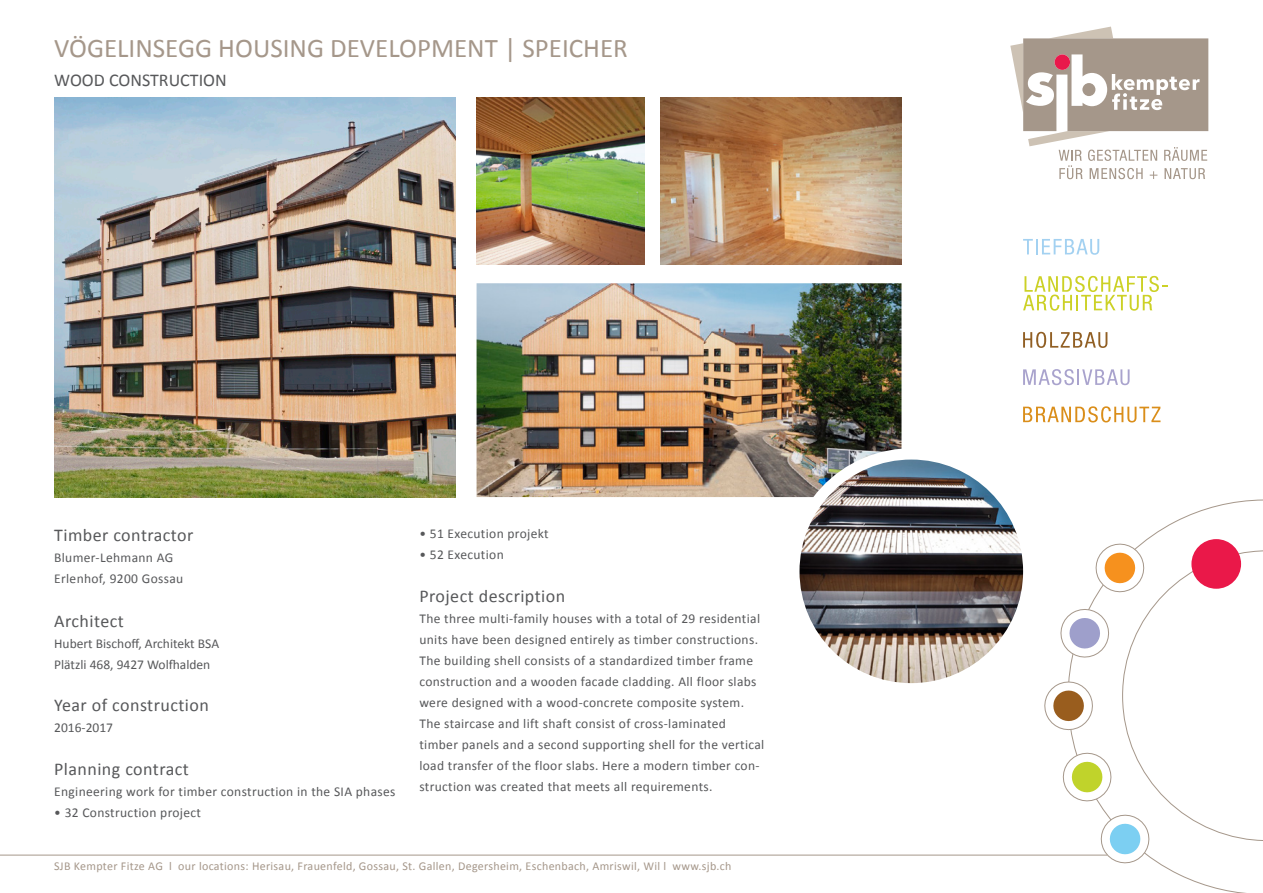
<style>
.page{position:relative;width:1263px;height:893px;background:#fff}
.page>*{position:absolute;margin:0;border:0;box-sizing:border-box;transform-origin:0 0}
.t1{font:27px "Calibri";color:#a5978a}
.t2{font:18px "Calibri";letter-spacing:.025em;color:#57585a}
.t3{font:18px "Calibri";color:#57585a}
.t4{font:13.5px/21px "Calibri";letter-spacing:.025em;color:#57585a}
.t5{font:13.5px/21px "Calibri";color:#57585a}
.t6{font:12px "Calibri";letter-spacing:.025em;color:#a5978a}
</style>
<div class="page">
<svg style="left:1010px;top:27px;width:198px;height:152px"></svg>
<div style="left:1054px;top:54px;width:16px;height:16px;background:#e9184b;border-radius:50%"></div>
<svg style="left:1147px;top:499px;width:116px;height:394px"></svg>
<svg style="left:1041px;top:539px;width:222px;height:328px"></svg>
<svg style="left:1023px;top:239px;width:76px;height:16px"></svg>
<svg style="left:1023px;top:276px;width:145px;height:35px"></svg>
<svg style="left:1023px;top:332px;width:84px;height:16px"></svg>
<svg style="left:1023px;top:369px;width:106px;height:16px"></svg>
<svg style="left:1023px;top:406px;width:137px;height:16px"></svg>
<hr style="left:0;top:855px;width:1107px;height:1px;background:#a5978a">
<img style="left:477px;top:98px;width:167px;height:167px">
<img style="left:660px;top:98px;width:241px;height:167px">
<img style="left:799px;top:460px;width:224px;height:223px;border-radius:112px">
<img style="left:54px;top:98px;width:401px;height:399px">
<img style="left:477px;top:283px;width:424px;height:214px">
<h1 class="t1" style="left:54px;top:32px;width:575px">VÖGELINSEGG HOUSING DEVELOPMENT | SPEICHER</h1>
<h2 class="t3" style="left:54px;top:69px;width:174px">WOOD CONSTRUCTION</h2>
<h2 class="t2" style="left:54px;top:524px;width:141px">Timber contractor</h2>
<p class="t4" style="left:54px;top:547px;width:131px">Blumer-Lehmann AG<br>Erlenhof, 9200 Gossau</p>
<h2 class="t2" style="left:54px;top:609px;width:71px">Architect</h2>
<p class="t5" style="left:54px;top:632px;width:166px">Hubert Bischoff, Architekt BSA<br>Plätzli 468, 9427 Wolfhalden</p>
<h2 class="t2" style="left:54px;top:694px;width:156px">Year of construction</h2>
<p class="t5" style="left:54px;top:716px;width:60px">2016-2017</p>
<h2 class="t2" style="left:54px;top:758px;width:136px">Planning contract</h2>
<p class="t4" style="left:54px;top:780px;width:343px">Engineering work for timber construction in the SIA phases</p>
<p class="t4" style="left:54px;top:801px;width:148px">• 32 Construction project</p>
<p class="t4" style="left:419px;top:522px;width:131px">• 51 Execution projekt</p>
<p class="t4" style="left:419px;top:543px;width:86px">• 52 Execution</p>
<h2 class="t2" style="left:419px;top:585px;width:147px">Project description</h2>
<p class="t4" style="left:419px;top:607px;width:346px">The three multi-family houses with a total of 29 residential units have been designed entirely as timber constructions.<br>The building shell consists of a standardized timber frame construction and a wooden facade cladding. All floor slabs were designed with a wood-concrete composite system.<br>The staircase and lift shaft consist of cross-laminated timber panels and a second supporting shell for the vertical load transfer of the floor slabs. Here a modern timber con&shy;struction was created that meets all requirements.</p>
<p class="t6" style="left:54px;top:858px;width:679px">SJB Kempter Fitze AG l our locations: Herisau, Frauenfeld, Gossau, St. Gallen, Degersheim, Eschenbach, Amriswil, Wil l www.sjb.ch</p>
</div>
